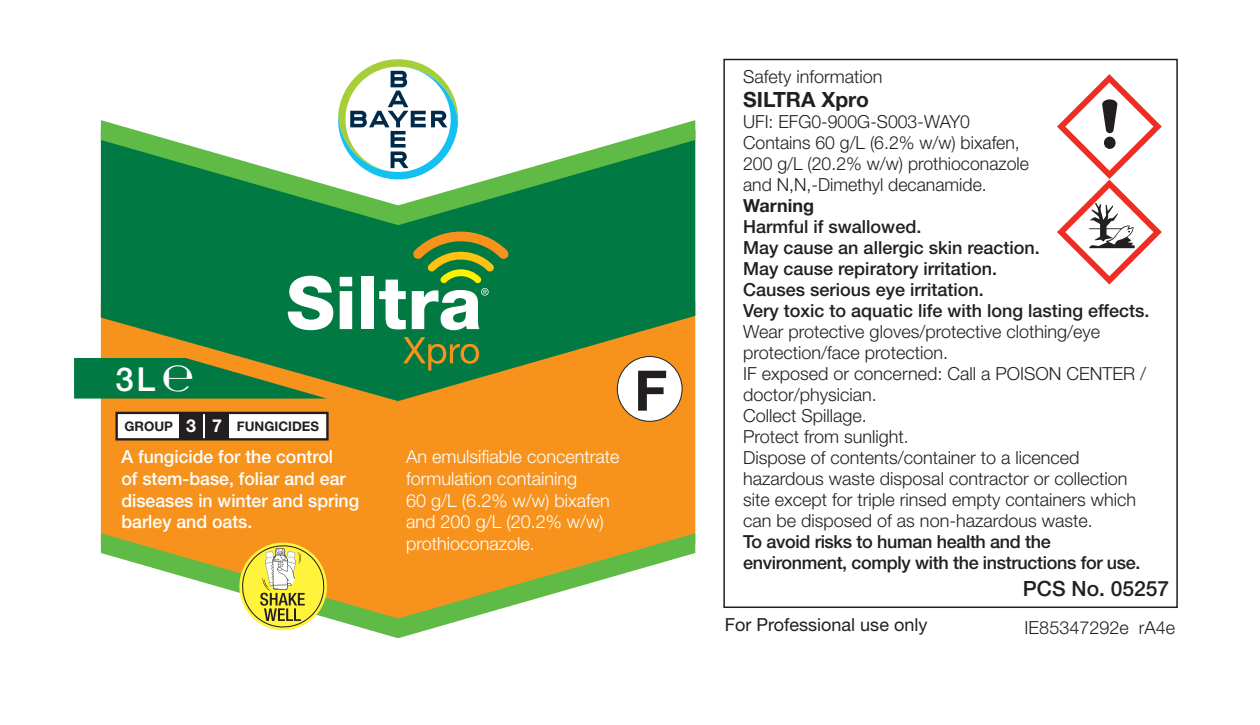
<style>
.page{position:relative;width:1260px;height:725px;background:#fff}
.page>*{position:absolute;margin:0;border:0;box-sizing:border-box;transform-origin:0 0}
.t1{font:500 33px "Helvetica Neue LT Std";color:#fff}
.t2{font:500 21px "Helvetica Neue LT Std";color:#231f20}
.t3{font:700 21px "Helvetica Neue LT Std";color:#231f20}
.t4{font:300 18px/21px "Helvetica Neue LT Std";color:#231f20}
.t5{font:500 18px "Helvetica Neue LT Std";color:#231f20}
.t6{font:300 18px/21.6px "Helvetica Neue LT Std";color:#fff}
.t7{font:500 18px/21.6px "Helvetica Neue LT Std";color:#fff}
.t8{font:500 18px/21px "Helvetica Neue LT Std";letter-spacing:-.02em;color:#231f20}
.t9{font:18px "Helvetica Neue LT Std";color:#231f20}
.t10{font:700 18px "Helvetica Neue LT Std";color:#231f20}
.t11{font:700 17.7px "Helvetica Neue LT Std";color:#fff}
.t12{font:700 13.2px "Helvetica Neue LT Std";color:#231f20}
.s1{font-weight:500}
</style>
<div class="page">
<div style="left:101px;top:401px;width:594px;height:132px;background:#f7931d"></div>
<svg style="left:101px;top:225px;width:594px;height:176px;background:#2e7d3b"></svg>
<svg style="left:101px;top:120px;width:594px;height:105px"></svg>
<svg style="left:101px;top:533px;width:594px;height:104px"></svg>
<svg style="left:338px;top:59px;width:120px;height:120px"></svg>
<svg style="left:403px;top:337px;width:76px;height:33px;background:#3e7f38"></svg>
<svg style="left:288px;top:275px;width:45px;height:55px"></svg>
<svg style="left:339px;top:276px;width:13px;height:53px"></svg>
<div style="left:361px;top:276px;width:13px;height:53px;background:#fff"></div>
<svg style="left:379px;top:279px;width:26px;height:50px"></svg>
<svg style="left:411px;top:225px;width:98px;height:105px"></svg>
<div style="left:723px;top:59px;width:454px;height:548px;border:2px solid #231f20"></div>
<div style="left:617px;top:356px;width:65px;height:65px;background:#fff;border-radius:50%"></div>
<div style="left:616px;top:356px;width:66px;height:65px;border:1px solid #231f20;border-radius:50%"></div>
<svg style="left:638px;top:370px;width:28px;height:40px"></svg>
<svg style="left:239px;top:542px;width:88px;height:87px;background:#e0cf5b"></svg>
<svg style="left:1057px;top:74px;width:104px;height:210px"></svg>
<div style="left:117px;top:412px;width:210px;height:27px;background:#fff"></div>
<div style="left:115px;top:411px;width:213px;height:29px;border:2px solid #231f20"></div>
<div style="left:179px;top:412px;width:24px;height:27px;background:#231f20"></div>
<div style="left:205px;top:412px;width:24px;height:27px;background:#231f20"></div>
<svg style="left:74px;top:358px;width:253px;height:40px;background:#2e7d3b"></svg>
<p class="t1" style="left:115px;top:359px;width:41px">3L</p>
<p class="t12" style="left:124px;top:417px;width:50px">GROUP</p>
<p class="t11" style="left:186px;top:415px;width:11px">3</p>
<p class="t11" style="left:212px;top:415px;width:11px">7</p>
<p class="t12" style="left:237px;top:417px;width:84px">FUNGICIDES</p>
<p class="t7" style="left:121px;top:445px;width:239px">A fungicide for the control<br>of stem-base, foliar and ear diseases in winter and spring barley and oats.</p>
<p class="t6" style="left:406px;top:445px;width:215px">An emulsifiable concentrate formulation containing<br>60 g/L (6.2% w/w) bixafen and 200 g/L (20.2% w/w) prothioconazole.</p>
<p class="t4" style="left:743px;top:65px;width:141px">Safety information</p>
<p class="t3" style="left:743px;top:86px;width:127px">SILTRA Xpro</p>
<p class="t4" style="left:743px;top:110px;width:228px">UFI: EFG0-900G-S003-WAY0</p>
<p class="t4" style="left:743px;top:131px;width:287px">Contains 60 g/L (6.2% w/w) bixafen,<br>200 g/L (20.2% w/w) prothioconazole and N,N,-Dimethyl decanamide.</p>
<p class="t10" style="left:743px;top:194px;width:72px">Warning</p>
<p class="t5" style="left:743px;top:216px;width:180px">Harmful if swallowed.</p>
<p class="t5" style="left:743px;top:237px;width:298px">May cause an allergic skin reaction.</p>
<p class="t5" style="left:743px;top:258px;width:255px">May cause repiratory irritation.</p>
<p class="t5" style="left:743px;top:279px;width:242px">Causes serious eye irritation.</p>
<p class="t4" style="left:743px;top:299px;width:408px"><span class="s1">Very toxic to aquatic life with long lasting effects.<br></span>Wear protective gloves/protective clothing/eye protection/face protection.</p>
<p class="t4" style="left:743px;top:362px;width:404px">IF exposed or concerned: Call a POISON CENTER / doctor/physician.</p>
<p class="t4" style="left:743px;top:404px;width:125px">Collect Spillage.</p>
<p class="t4" style="left:743px;top:425px;width:167px">Protect from sunlight.</p>
<p class="t4" style="left:743px;top:446px;width:394px">Dispose of contents/container to a licenced hazardous waste disposal contractor or collection site except for triple rinsed empty containers which can be disposed of as non-hazardous waste.</p>
<p class="t8" style="left:743px;top:531px;width:399px">To avoid risks to human health and the environment, comply with the instructions for use.</p>
<p class="t9" style="left:724px;top:613px;width:204px">For Professional use only</p>
<p class="t2" style="left:1022px;top:576px;width:148px">PCS No. 05257</p>
<p class="t4" style="left:1024px;top:616px;width:152px">IE85347292e rA4e</p>
</div>
